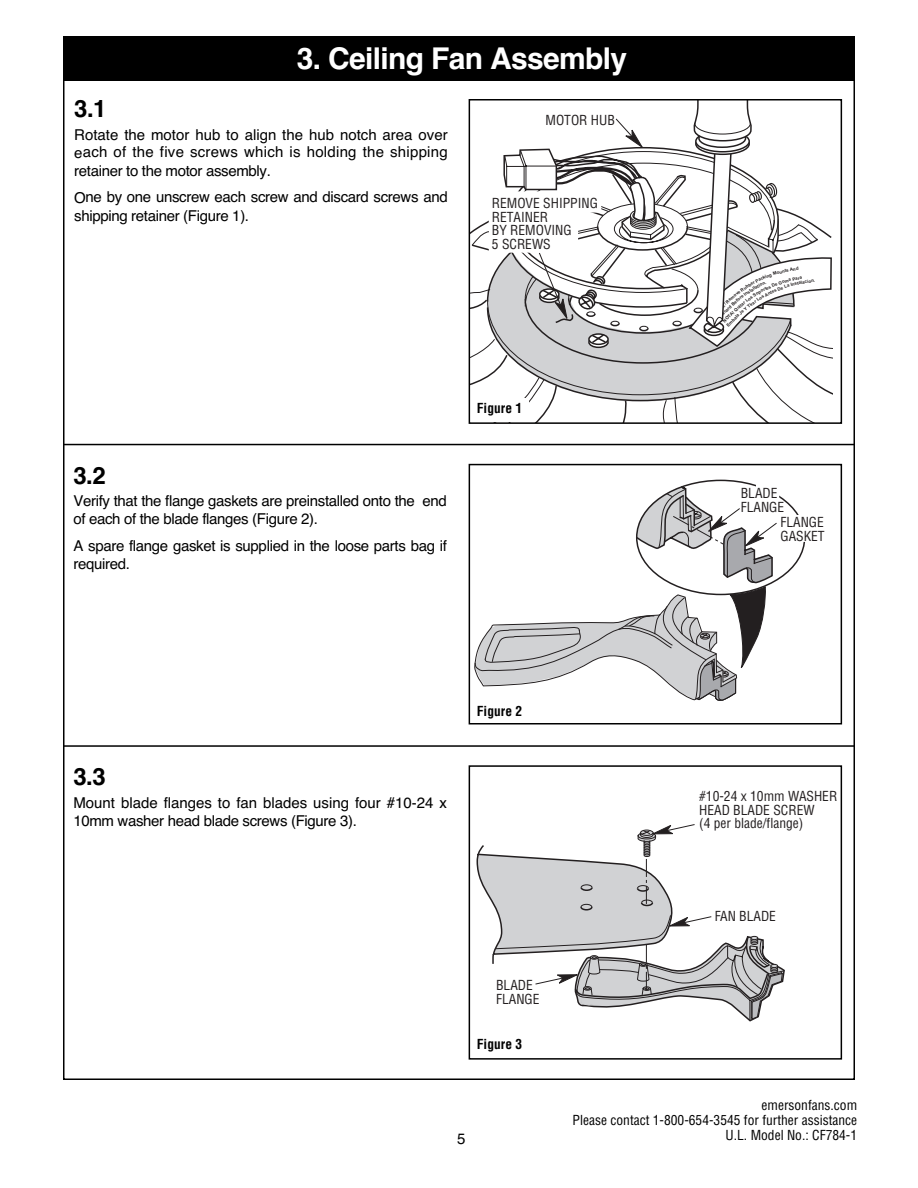
<style>
.page{position:relative;width:918px;height:1188px;background:#fff}
.page>*{position:absolute;margin:0;border:0;box-sizing:border-box;transform-origin:0 0}
.t1{font:700 30px "Helvetica";letter-spacing:-.02em;color:#fff}
.t2{font:700 24px "Helvetica";color:#000}
.t3{font:15px/18px "Helvetica";letter-spacing:-.02em;color:#000}
.t4{font:15px/18px "Helvetica";color:#000}
.t5{font:condensed 13.5px/13.5px "Helvetica";color:#231f20}
.t6{font:condensed 13.5px/15px "Helvetica";color:#000;text-align:right}
.t7{font:700 condensed 13.5px "Helvetica";color:#000}
</style>
<div class="page">
<div style="left:63px;top:36px;width:792px;height:45px;background:#000"></div>
<div style="left:469px;top:99px;width:373px;height:325px;border:2px solid #000"></div>
<svg style="left:474px;top:485px;width:303px;height:216px"></svg>
<div style="left:469px;top:464px;width:373px;height:260px;border:2px solid #000"></div>
<hr style="left:63px;top:444px;width:792px;height:1px;background:#000">
<svg style="left:476px;top:824px;width:309px;height:198px"></svg>
<div style="left:469px;top:765px;width:373px;height:295px;border:2px solid #000"></div>
<hr style="left:63px;top:745px;width:792px;height:2px;background:#000">
<svg style="left:470px;top:100px;width:362px;height:322px"></svg>
<h1 class="t1" style="left:297px;top:41px;width:332px">3. Ceiling Fan Assembly</h1>
<p class="t5" style="left:546px;top:114px;width:71px">MOTOR HUB</p>
<h2 class="t2" style="left:74px;top:95px;width:34px">3.1</h2>
<p class="t3" style="left:74px;top:125px;width:375px;text-align:justify">Rotate the motor hub to align the hub notch area over each of the five screws which is holding the shipping retainer to the motor assembly.</p>
<p class="t3" style="left:74px;top:188px;width:375px">One by one unscrew each screw and discard screws and shipping retainer (Figure 1).</p>
<p class="t5" style="left:492px;top:197px;width:108px">REMOVE SHIPPING<br>RETAINER<br>BY REMOVING<br>5 SCREWS</p>
<h2 class="t2" style="left:73px;top:461px;width:34px">3.2</h2>
<p class="t3" style="left:73px;top:492px;width:375px">Verify that the flange gaskets are preinstalled onto the end of each of the blade flanges (Figure 2).</p>
<p class="t3" style="left:73px;top:537px;width:375px">A spare flange gasket is supplied in the loose parts bag if required.</p>
<p class="t7" style="left:477px;top:401px;width:47px">Figure 1</p>
<p class="t5" style="left:741px;top:487px;width:45px">BLADE<br>FLANGE</p>
<p class="t5" style="left:780px;top:516px;width:46px">FLANGE<br>GASKET</p>
<h2 class="t2" style="left:73px;top:763px;width:34px">3.3</h2>
<p class="t4" style="left:73px;top:794px;width:375px">Mount blade flanges to fan blades using four #10-24 x<br>10mm washer head blade screws (Figure 3).</p>
<p class="t7" style="left:477px;top:704px;width:47px">Figure 2</p>
<p class="t5" style="left:496px;top:979px;width:45px">BLADE<br>FLANGE</p>
<p class="t7" style="left:477px;top:1037px;width:47px">Figure 3</p>
<p class="t3" style="left:457px;top:1129px;width:10px">5</p>
<p class="t5" style="left:699px;top:790px;width:140px">#10-24 x 10mm WASHER<br>HEAD BLADE SCREW<br>(4 per blade/flange)</p>
<p class="t5" style="left:715px;top:910px;width:63px">FAN BLADE</p>
<p class="t6" style="left:573px;top:1098px;width:286px">emersonfans.com<br>Please contact 1-800-654-3545 for further assistance<br>U.L. Model No.: CF784-1</p>
</div>
